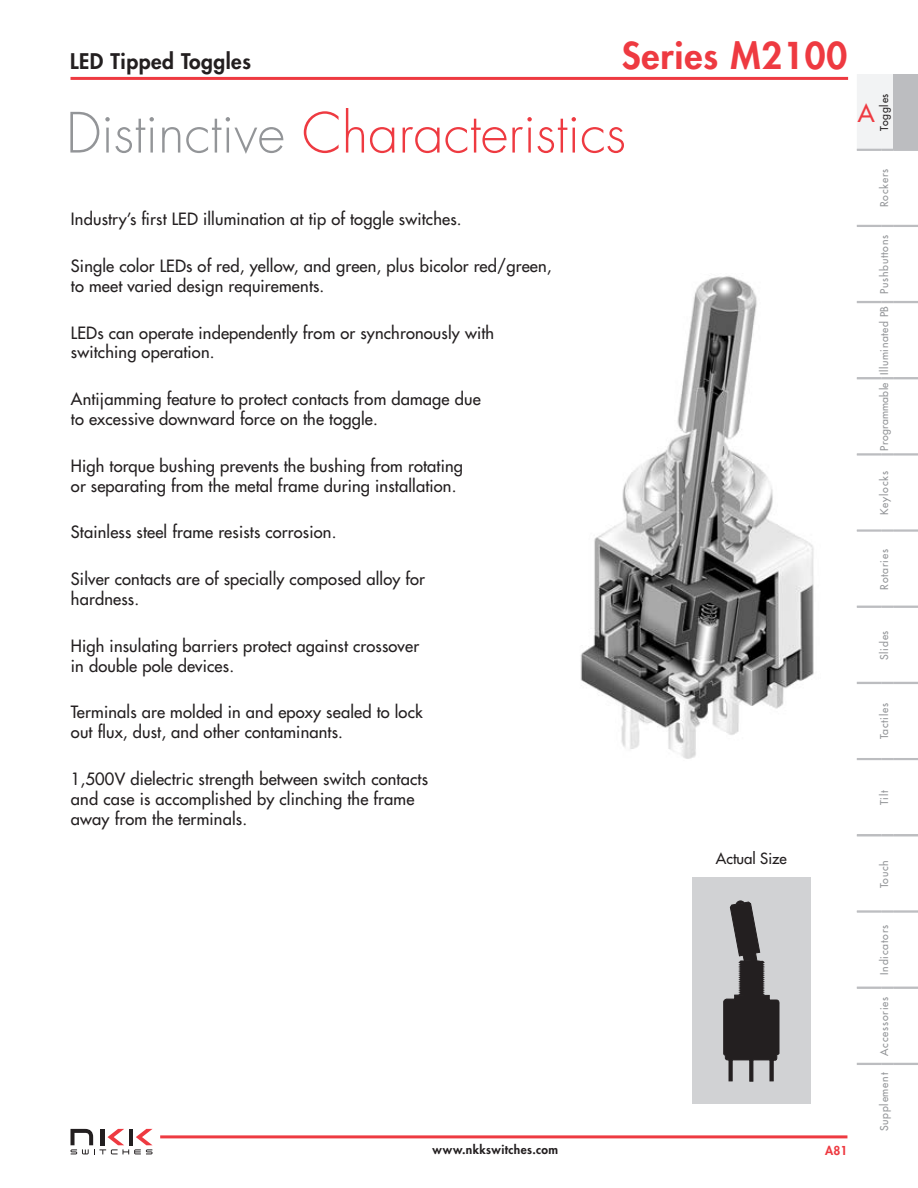
<style>
.page{position:relative;width:918px;height:1188px;background:#fff}
.page>*{position:absolute;margin:0;border:0;box-sizing:border-box;transform-origin:0 0}
.t1{font:300 54px "Futura Std";color:#ee3a41}
.t2{font:800 36px "Futura Std";letter-spacing:.025em;color:#ee3a41}
.t3{font:500 24px "Futura Std";color:#ee3a41}
.t4{font:800 21px "Futura Std";letter-spacing:.025em;color:#231f20}
.t5{font:500 16.5px/19.8px "Futura Std";letter-spacing:.01em;color:#231f20}
.t6{font:500 15px "Futura Std";color:#231f20}
.t7{font:800 12px "Futura Std";letter-spacing:.035em;color:#231f20}
.t8{font:800 12px "Futura Std";color:#ee3a41}
.t9{font:500 10.5px "Futura Std";letter-spacing:.075em;color:#939598}
.t10{font:500 10.5px "Futura Std";letter-spacing:.05em;color:#939598}
.t11{font:500 10.5px "Futura Std";letter-spacing:.025em;color:#939598}
.t12{font:500 10.5px "Futura Std";letter-spacing:.075em;color:#231f20}
.s1{color:#939598}
</style>
<div class="page">
<hr style="left:71px;top:77px;width:777px;height:3px;background:#ee3a41">
<svg style="left:71px;top:1129px;width:82px;height:25px"></svg>
<hr style="left:160px;top:1135px;width:687px;height:3px;background:#ee3a41">
<hr style="left:857px;top:911px;width:24px;height:2px;background:#bcbdc0">
<hr style="left:893px;top:911px;width:25px;height:2px;background:#bcbdc0">
<svg style="left:857px;top:987px;width:36px;height:2px"></svg>
<hr style="left:893px;top:987px;width:25px;height:2px;background:#bcbdc0">
<svg style="left:857px;top:1063px;width:61px;height:2px"></svg>
<hr style="left:857px;top:454px;width:24px;height:2px;background:#bcbdc0">
<hr style="left:857px;top:529px;width:24px;height:2px;background:#bcbdc0">
<hr style="left:893px;top:454px;width:25px;height:2px;background:#bcbdc0">
<hr style="left:893px;top:529px;width:25px;height:2px;background:#bcbdc0">
<hr style="left:857px;top:530px;width:24px;height:2px;background:#bcbdc0">
<svg style="left:881px;top:529px;width:12px;height:3px"></svg>
<hr style="left:893px;top:530px;width:25px;height:2px;background:#bcbdc0">
<svg style="left:857px;top:301px;width:61px;height:2px"></svg>
<svg style="left:857px;top:606px;width:36px;height:2px"></svg>
<hr style="left:893px;top:606px;width:25px;height:2px;background:#bcbdc0">
<svg style="left:857px;top:682px;width:61px;height:2px"></svg>
<hr style="left:857px;top:453px;width:24px;height:2px;background:#bcbdc0">
<svg style="left:881px;top:453px;width:12px;height:3px"></svg>
<svg style="left:857px;top:377px;width:61px;height:2px"></svg>
<hr style="left:893px;top:453px;width:25px;height:2px;background:#bcbdc0">
<svg style="left:857px;top:74px;width:61px;height:77px"></svg>
<hr style="left:893px;top:149px;width:25px;height:2px;background:#bcbdc0">
<svg style="left:857px;top:225px;width:61px;height:2px"></svg>
<hr style="left:857px;top:910px;width:24px;height:2px;background:#bcbdc0">
<svg style="left:881px;top:910px;width:12px;height:3px"></svg>
<hr style="left:893px;top:910px;width:25px;height:2px;background:#bcbdc0">
<svg style="left:857px;top:834px;width:36px;height:2px"></svg>
<svg style="left:857px;top:758px;width:61px;height:2px"></svg>
<hr style="left:893px;top:834px;width:25px;height:2px;background:#bcbdc0">
<div style="left:692px;top:878px;width:119px;height:226px;background:#d1d2d4"></div>
<svg style="left:724px;top:901px;width:55px;height:180px"></svg>
<img style="left:580px;top:276px;width:234px;height:483px">
<p class="t4" style="left:70px;top:51px;width:182px">LED Tipped Toggles</p>
<h2 class="t2" style="left:622px;top:38px;width:227px">Series M2100</h2>
<h1 class="t1" style="left:66px;top:107px;width:562px"><span class="s1">Distinctive</span> Characteristics</h1>
<p class="t5" style="left:71px;top:210px;width:392px">Industry’s first LED illumination at tip of toggle switches.</p>
<p class="t5" style="left:71px;top:257px;width:482px">Single color LEDs of red, yellow, and green, plus bicolor red/green, to meet varied design requirements.</p>
<p class="t5" style="left:71px;top:324px;width:425px">LEDs can operate independently from or synchronously with switching operation.</p>
<p class="t5" style="left:71px;top:390px;width:411px">Antijamming feature to protect contacts from damage due to excessive downward force on the toggle.</p>
<p class="t5" style="left:71px;top:457px;width:394px">High torque bushing prevents the bushing from rotating or separating from the metal frame during installation.</p>
<p class="t5" style="left:71px;top:523px;width:267px">Stainless steel frame resists corrosion.</p>
<p class="t5" style="left:71px;top:570px;width:356px">Silver contacts are of specially composed alloy for hardness.</p>
<p class="t5" style="left:71px;top:637px;width:350px">High insulating barriers protect against crossover in double pole devices.</p>
<p class="t5" style="left:71px;top:703px;width:353px">Terminals are molded in and epoxy sealed to lock out flux, dust, and other contaminants.</p>
<p class="t5" style="left:71px;top:770px;width:359px">1,500V dielectric strength between switch contacts and case is accomplished by clinching the frame away from the terminals.</p>
<p class="t6" style="left:716px;top:851px;width:73px">Actual Size</p>
<h3 class="t3" style="left:858px;top:101px;width:18px">A</h3>
<p class="t12" style="left:879px;top:131px;width:39px;rotate:-90deg">Toggles</p>
<p class="t9" style="left:879px;top:207px;width:40px;rotate:-90deg">Rockers</p>
<p class="t9" style="left:879px;top:294px;width:61px;rotate:-90deg">Pushbuttons</p>
<p class="t10" style="left:879px;top:375px;width:70px;rotate:-90deg">Illuminated PB</p>
<p class="t11" style="left:879px;top:451px;width:70px;rotate:-90deg">Programmable</p>
<p class="t9" style="left:879px;top:515px;width:45px;rotate:-90deg">Keylocks</p>
<p class="t9" style="left:879px;top:590px;width:42px;rotate:-90deg">Rotaries</p>
<p class="t9" style="left:879px;top:660px;width:31px;rotate:-90deg">Slides</p>
<p class="t9" style="left:879px;top:739px;width:38px;rotate:-90deg">Tactiles</p>
<p class="t9" style="left:879px;top:805px;width:16px;rotate:-90deg">Tilt</p>
<p class="t9" style="left:879px;top:888px;width:30px;rotate:-90deg">Touch</p>
<p class="t7" style="left:433px;top:1144px;width:127px">www.nkkswitches.com</p>
<p class="t8" style="left:825px;top:1144px;width:24px">A81</p>
<p class="t9" style="left:879px;top:975px;width:51px;rotate:-90deg">Indicators</p>
<p class="t9" style="left:879px;top:1056px;width:60px;rotate:-90deg">Accessories</p>
<p class="t9" style="left:879px;top:1131px;width:60px;rotate:-90deg">Supplement</p>
</div>
